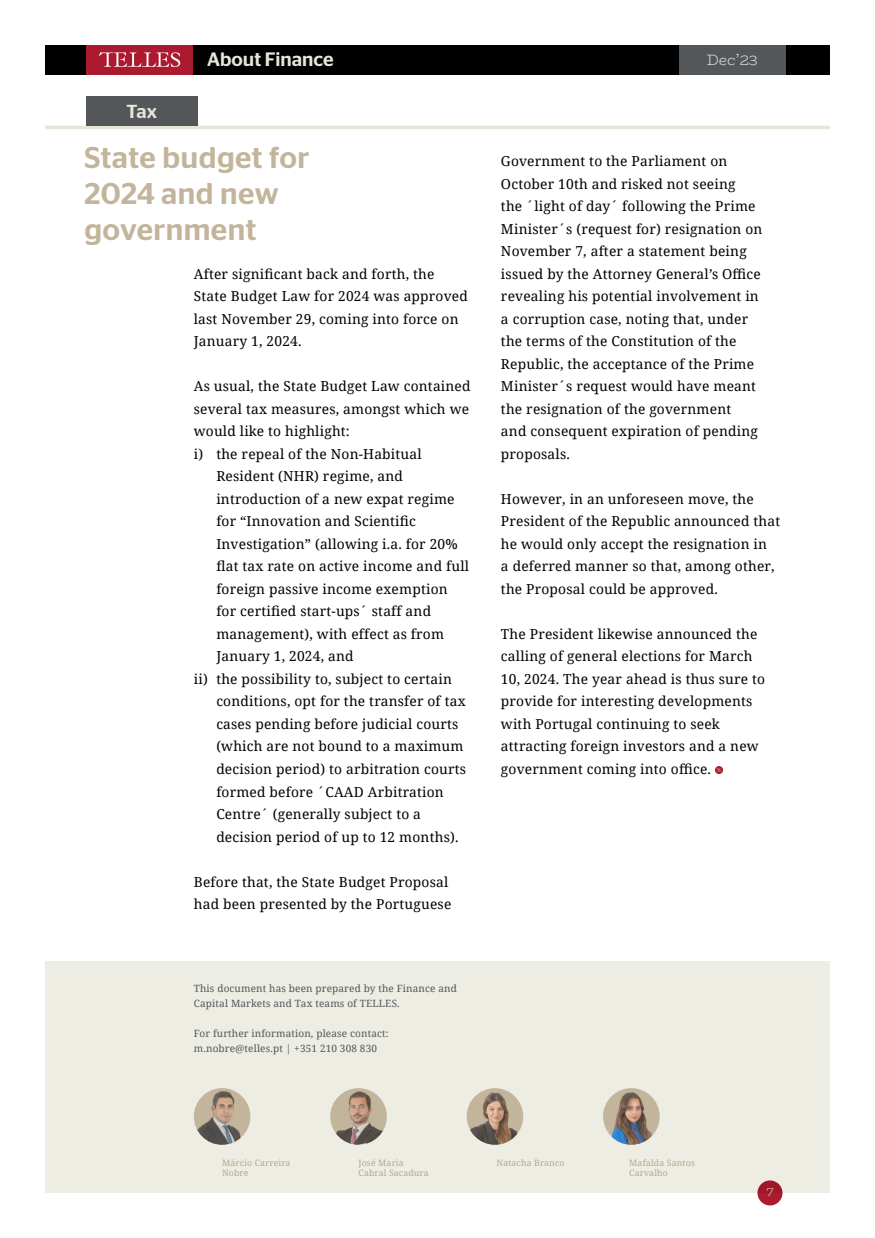
<style>
.page{position:relative;width:875px;height:1238px;background:#fff}
.page>*{position:absolute;margin:0;border:0;box-sizing:border-box;transform-origin:0 0}
.t1{font:500 30px/36px "Stag Sans";letter-spacing:.015em;color:#c2b59c}
.t2{font:500 19.38px "Stag Sans";color:#e8e6d9}
.t3{font:500 18.88px "Stag Sans";color:#e8e6d9}
.t4{font:300 15px "Bio Rhyme";color:#e8e6d9}
.t5{font:13.75px/22.5px "Noto Serif";letter-spacing:.015em;color:#000}
.t6{font:300 12.5px "Bio Rhyme";color:#e8e6d9}
.t7{font:10px/15px "Noto Serif";letter-spacing:.015em;color:#545759}
.t8{font:8.75px/10.5px "Noto Serif";letter-spacing:.015em;color:#c2b59c}
</style>
<div class="page">
<div style="left:758px;top:1180px;width:25px;height:25px;background:#ab1a2e;border-radius:50%"></div>
<div style="left:45px;top:961px;width:785px;height:231px;background:#eeede4"></div>
<img style="left:330px;top:1088px;width:57px;height:56px">
<div style="left:45px;top:45px;width:785px;height:29px;background:#000"></div>
<div style="left:86px;top:45px;width:107px;height:29px;background:#ab1a2e"></div>
<div style="left:679px;top:45px;width:107px;height:29px;background:#545759"></div>
<svg style="left:99px;top:52px;width:81px;height:15px"></svg>
<hr style="left:45px;top:126px;width:785px;height:3px;background:#e8e6d9">
<div style="left:86px;top:97px;width:112px;height:29px;background:#545759"></div>
<svg style="left:715px;top:766px;width:8px;height:8px"></svg>
<div style="left:194px;top:1088px;width:56px;height:56px;background:#c2b59c;border-radius:50%"></div>
<img style="left:194px;top:1091px;width:54px;height:53px">
<img style="left:603px;top:1088px;width:57px;height:56px">
<img style="left:467px;top:1088px;width:56px;height:56px">
<h3 class="t3" style="left:126px;top:100px;width:32px">Tax</h3>
<h2 class="t2" style="left:207px;top:48px;width:128px">About Finance</h2>
<p class="t4" style="left:707px;top:48px;width:52px">Dec’23</p>
<h1 class="t1" style="left:84px;top:140px;width:226px">State budget for<br>2024 and new government</h1>
<p class="t5" style="left:194px;top:262px;width:276px">After significant back and forth, the<br>State Budget Law for 2024 was approved last November 29, coming into force on<br>January 1, 2024.</p>
<p class="t5" style="left:194px;top:375px;width:278px">As usual, the State Budget Law contained</p>
<p class="t5" style="left:194px;top:397px;width:277px">several tax measures, amongst which we</p>
<p class="t5" style="left:194px;top:420px;width:158px">would like to highlight:</p>
<p class="t5" style="left:194px;top:442px;width:229px">i) the repeal of the Non-Habitual</p>
<p class="t5" style="left:216px;top:465px;width:188px">Resident (NHR) regime, and</p>
<p class="t5" style="left:216px;top:487px;width:240px">introduction of a new expat regime</p>
<p class="t5" style="left:216px;top:510px;width:201px">for “Innovation and Scientific</p>
<p class="t5" style="left:216px;top:532px;width:243px">Investigation” (allowing i.a. for 20%</p>
<p class="t5" style="left:216px;top:554px;width:254px">flat tax rate on active income and full</p>
<p class="t5" style="left:216px;top:577px;width:233px">foreign passive income exemption</p>
<p class="t5" style="left:216px;top:599px;width:216px">for certified start-ups´ staff and</p>
<p class="t5" style="left:216px;top:622px;width:229px">management), with effect as from</p>
<p class="t5" style="left:216px;top:644px;width:139px">January 1, 2024, and</p>
<p class="t5" style="left:194px;top:667px;width:260px">ii) the possibility to, subject to certain</p>
<p class="t5" style="left:216px;top:689px;width:251px">conditions, opt for the transfer of tax</p>
<p class="t5" style="left:216px;top:712px;width:244px">cases pending before judicial courts</p>
<p class="t5" style="left:216px;top:734px;width:249px">(which are not bound to a maximum</p>
<p class="t5" style="left:216px;top:757px;width:251px">decision period) to arbitration courts</p>
<p class="t5" style="left:216px;top:779px;width:229px">formed before ´CAAD Arbitration</p>
<p class="t5" style="left:216px;top:802px;width:206px">Centre´ (generally subject to a</p>
<p class="t5" style="left:216px;top:824px;width:244px">decision period of up to 12 months).</p>
<p class="t5" style="left:194px;top:869px;width:259px">Before that, the State Budget Proposal had been presented by the Portuguese</p>
<p class="t7" style="left:194px;top:980px;width:265px">This document has been prepared by the Finance and<br>Capital Markets and Tax teams of TELLES.</p>
<p class="t7" style="left:194px;top:1025px;width:196px">For further information, please contact: m.nobre@telles.pt | +351 210 308 830</p>
<p class="t5" style="left:501px;top:149px;width:263px">Government to the Parliament on October 10th and risked not seeing<br>the ´light of day´ following the Prime Minister´s (request for) resignation on November 7, after a statement being issued by the Attorney General’s Office revealing his potential involvement in a corruption case, noting that, under the terms of the Constitution of the Republic, the acceptance of the Prime Minister´s request would have meant the resignation of the government<br>and consequent expiration of pending proposals.</p>
<p class="t5" style="left:501px;top:487px;width:281px">However, in an unforeseen move, the President of the Republic announced that he would only accept the resignation in<br>a deferred manner so that, among other, the Proposal could be approved.</p>
<p class="t5" style="left:501px;top:622px;width:266px">The President likewise announced the calling of general elections for March 10, 2024. The year ahead is thus sure to provide for interesting developments with Portugal continuing to seek attracting foreign investors and a new government coming into office.</p>
<p class="t8" style="left:359px;top:1167px;width:72px">Cabral Sacadura</p>
<p class="t8" style="left:629px;top:1156px;width:67px">Mafalda Santos<br>Carvalho</p>
<p class="t8" style="left:222px;top:1156px;width:70px">Márcio Carreira<br>Nobre</p>
<p class="t8" style="left:359px;top:1156px;width:47px">José Maria</p>
<p class="t8" style="left:497px;top:1156px;width:69px">Natacha Branco</p>
<p class="t6" style="left:766px;top:1182px;width:9px">7</p>
</div>
